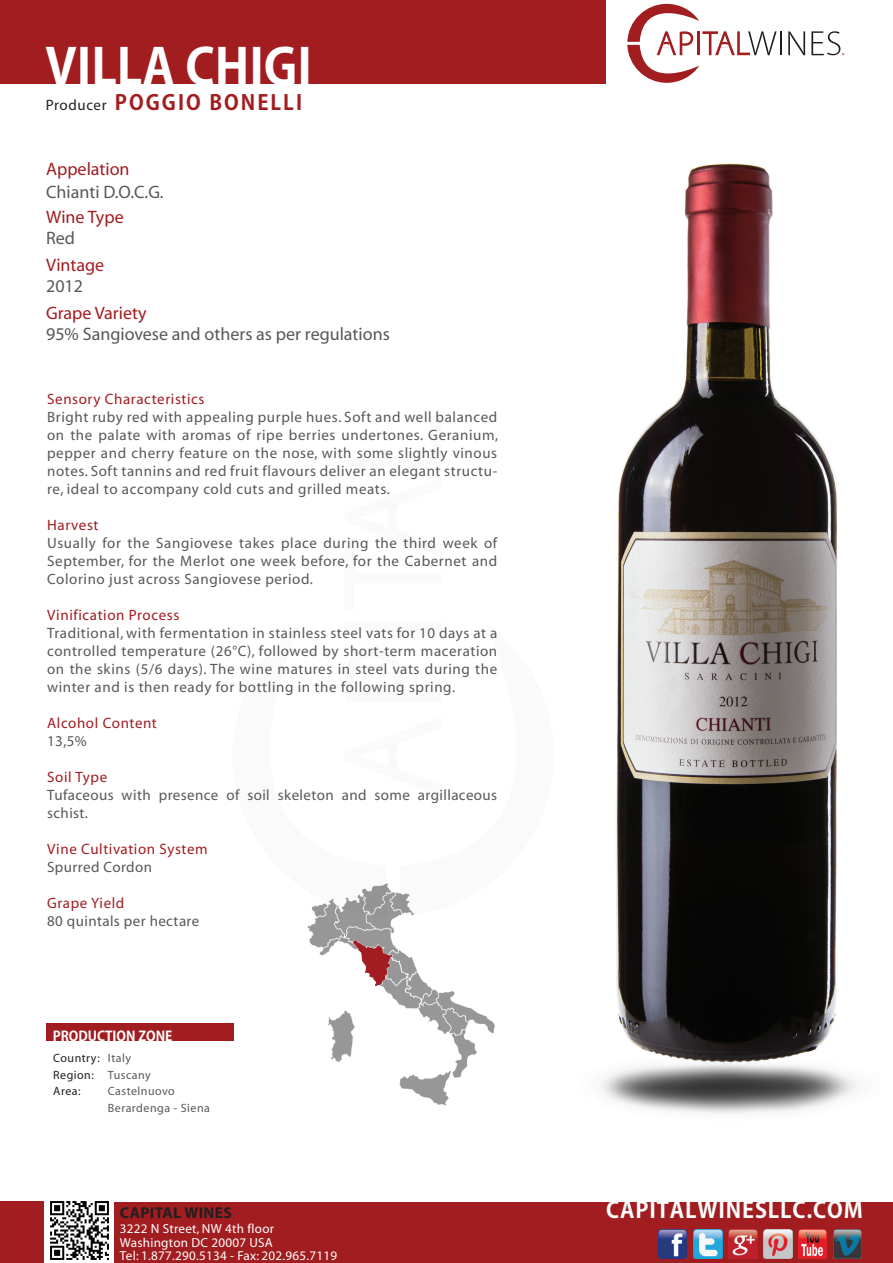
<style>
.page{position:relative;width:893px;height:1263px;background:#fff}
.page>*{position:absolute;margin:0;border:0;box-sizing:border-box;transform-origin:0 0}
.t1{font:700 49.5px "Adobe Gothic Std";color:#fff}
.t2{font:700 22.2px "Adobe Gothic Std";letter-spacing:.04em;color:#fff}
.t3{font:700 20.7px "Adobe Gothic Std";letter-spacing:.1em;color:#a11d20}
.t4{font:18px "Myriad";color:#57585a}
.t5{font:18px "Myriad";color:#a11d20}
.t6{font:700 15.75px "Myriad";letter-spacing:.02em;color:#231f20}
.t7{font:15px/18px "Myriad";letter-spacing:.04em;color:#57585a;text-align:justify}
.t8{font:15px "Myriad";letter-spacing:.04em;color:#a11d20}
.t9{font:700 13.5px "Adobe Gothic Std";color:#fff}
.t10{font:13.05px/13.5px "Myriad";letter-spacing:.02em;color:#fff}
.t11{font:12px/16.5px "Myriad";letter-spacing:.04em;color:#57585a}
.t12{font:12px/16.5px "Myriad";letter-spacing:.04em;color:#231f20}
.s1{font-family:"Myriad";font-weight:400;font-size:15px;color:#231f20}
</style>
<div class="page">
<img style="left:307px;top:916px;width:188px;height:190px">
<img style="left:601px;top:163px;width:257px;height:951px">
<svg style="left:311px;top:883px;width:103px;height:33px"></svg>
<div style="left:344px;top:622px;width:98px;height:11px;background:#fafafa"></div>
<div style="left:0;top:0;width:606px;height:83px;background:#a11d20"></div>
<div style="left:47px;top:1023px;width:187px;height:18px;background:#a11d20"></div>
<hr style="left:780px;top:31px;width:2px;height:24px;background:#201d1e">
<svg style="left:788px;top:31px;width:17px;height:24px"></svg>
<svg style="left:627px;top:3px;width:150px;height:80px"></svg>
<svg style="left:811px;top:31px;width:33px;height:24px"></svg>
<div style="left:114px;top:1201px;width:779px;height:62px;background:#a11d20"></div>
<div style="left:0;top:1201px;width:44px;height:62px;background:#a11d20"></div>
<img style="left:658px;top:1229px;width:29px;height:29px">
<img style="left:693px;top:1229px;width:29px;height:29px">
<img style="left:728px;top:1229px;width:29px;height:29px">
<img style="left:763px;top:1230px;width:29px;height:28px">
<img style="left:798px;top:1229px;width:29px;height:29px">
<img style="left:833px;top:1229px;width:29px;height:29px">
<img style="left:50px;top:1201px;width:59px;height:59px">
<h1 class="t1" style="left:46px;top:37px;width:268px">VILLA CHIGI</h1>
<h3 class="t3" style="left:46px;top:90px;width:258px"><span class="s1">Producer</span> POGGIO BONELLI</h3>
<p class="t5" style="left:46px;top:160px;width:85px">Appelation</p>
<p class="t4" style="left:46px;top:183px;width:119px">Chianti D.O.C.G.</p>
<p class="t5" style="left:46px;top:208px;width:79px">Wine Type</p>
<p class="t4" style="left:46px;top:229px;width:30px">Red</p>
<p class="t5" style="left:46px;top:256px;width:60px">Vintage</p>
<p class="t4" style="left:46px;top:277px;width:38px">2012</p>
<p class="t5" style="left:46px;top:304px;width:102px">Grape Variety</p>
<p class="t4" style="left:46px;top:325px;width:345px">95% Sangiovese and others as per regulations</p>
<p class="t8" style="left:47px;top:391px;width:159px">Sensory Characteristics</p>
<p class="t7" style="left:47px;top:408px;width:453px">Bright ruby red with appealing purple hues. Soft and well balanced on the palate with aromas of ripe berries undertones. Geranium, pepper and cherry feature on the nose, with some slightly vinous notes. Soft tannins and red fruit flavours deliver an elegant structu&shy;re, ideal to accompany cold cuts and grilled meats.</p>
<p class="t8" style="left:47px;top:517px;width:53px">Harvest</p>
<p class="t7" style="left:47px;top:534px;width:452px">Usually for the Sangiovese takes place during the third week of September, for the Merlot one week before, for the Cabernet and Colorino just across Sangiovese period.</p>
<p class="t8" style="left:47px;top:607px;width:134px">Vinification Process</p>
<p class="t7" style="left:47px;top:624px;width:452px">Traditional, with fermentation in stainless steel vats for 10 days at a controlled temperature (26°C), followed by short-term maceration on the skins (5/6 days). The wine matures in steel vats during the winter and is then ready for bottling in the following spring.</p>
<p class="t8" style="left:47px;top:715px;width:111px">Alcohol Content</p>
<p class="t7" style="left:47px;top:732px;width:41px">13,5%</p>
<p class="t8" style="left:47px;top:769px;width:62px">Soil Type</p>
<p class="t7" style="left:47px;top:786px;width:452px">Tufaceous with presence of soil skeleton and some argillaceous schist.</p>
<p class="t8" style="left:47px;top:841px;width:162px">Vine Cultivation System</p>
<p class="t7" style="left:47px;top:858px;width:106px">Spurred Cordon</p>
<p class="t8" style="left:47px;top:895px;width:79px">Grape Yield</p>
<p class="t7" style="left:47px;top:912px;width:154px">80 quintals per hectare</p>
<p class="t9" style="left:53px;top:1027px;width:121px">PRODUCTION ZONE</p>
<p class="t12" style="left:53px;top:1050px;width:48px">Country:<br>Region:<br>Area:</p>
<p class="t11" style="left:108px;top:1050px;width:104px">Italy<br>Tuscany<br>Castelnuovo<br>Berardenga - Siena</p>
<p class="t6" style="left:120px;top:1204px;width:113px">CAPITAL WINES</p>
<h2 class="t2" style="left:606px;top:1196px;width:258px">CAPITALWINESLLC.COM</h2>
<p class="t10" style="left:120px;top:1222px;width:219px">3222 N Street, NW 4th floor<br>Washington DC 20007 USA<br>Tel: 1.877.290.5134 - Fax: 202.965.7119</p>
</div>
